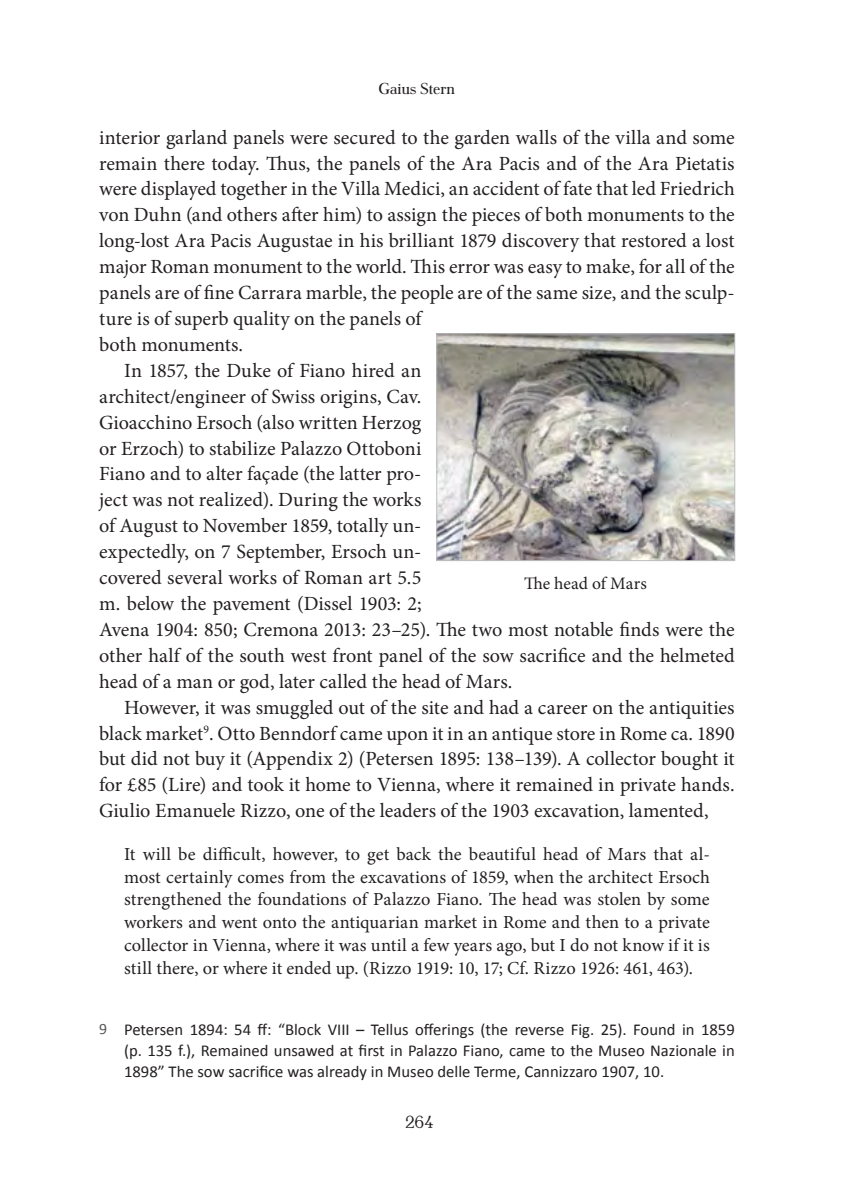
<style>
.page{position:relative;width:844px;height:1191px;background:#fff}
.page>*{position:absolute;margin:0;border:0;box-sizing:border-box;transform-origin:0 0}
.t1{font:20.12px "Minion Pro";letter-spacing:-.005em;color:#231f20}
.t2{font:18.38px/22.8px "Minion Pro";color:#231f20;text-align:justify}
.t3{font:17.5px "Minion Pro";letter-spacing:.005em;color:#231f20}
.t4{font:17.5px "Antykwa Torunska";color:#231f20}
.t5{font:16.62px/21px "Calibri";color:#231f20;text-align:justify}
.t6{font:15.75px "Ant Polt";color:#231f20}
.s1{font-size:15.75px;color:#57585a}
</style>
<div class="page">
<img style="left:438px;top:335px;width:295px;height:224px">
<div style="left:436px;top:333px;width:299px;height:228px;border:1px solid #bcbdc0"></div>
<p class="t6" style="left:379px;top:77px;width:78px">Gaius Stern</p>
<p class="t1" style="left:99px;top:124px;width:637px">interior garland panels were secured to the garden walls of the villa and some</p>
<p class="t1" style="left:99px;top:150px;width:636px">remain there today. Thus, the panels of the Ara Pacis and of the Ara Pietatis</p>
<p class="t1" style="left:99px;top:176px;width:637px">were displayed together in the Villa Medici, an accident of fate that led Friedrich</p>
<p class="t1" style="left:99px;top:201px;width:636px">von Duhn (and others after him) to assign the pieces of both monuments to the</p>
<p class="t1" style="left:99px;top:227px;width:636px">long-lost Ara Pacis Augustae in his brilliant 1879 discovery that restored a lost</p>
<p class="t1" style="left:99px;top:253px;width:636px">major Roman monument to the world. This error was easy to make, for all of the</p>
<p class="t1" style="left:99px;top:279px;width:636px">panels are of fine Carrara marble, the people are of the same size, and the sculp-</p>
<p class="t1" style="left:99px;top:305px;width:323px">ture is of superb quality on the panels of</p>
<p class="t1" style="left:99px;top:331px;width:145px">both monuments.</p>
<p class="t1" style="left:124px;top:357px;width:299px">In 1857, the Duke of Fiano hired an</p>
<p class="t1" style="left:99px;top:383px;width:323px">architect/engineer of Swiss origins, Cav.</p>
<p class="t1" style="left:99px;top:409px;width:323px">Gioacchino Ersoch (also written Herzog</p>
<p class="t1" style="left:99px;top:435px;width:323px">or Erzoch) to stabilize Palazzo Ottoboni</p>
<p class="t1" style="left:99px;top:460px;width:323px">Fiano and to alter façade (the latter pro-</p>
<p class="t1" style="left:99px;top:486px;width:323px">ject was not realized). During the works</p>
<p class="t1" style="left:99px;top:512px;width:323px">of August to November 1859, totally un-</p>
<p class="t1" style="left:99px;top:538px;width:323px">expectedly, on 7 September, Ersoch un-</p>
<p class="t1" style="left:99px;top:564px;width:323px">covered several works of Roman art 5.5</p>
<p class="t1" style="left:99px;top:590px;width:324px">m. below the pavement (Dissel 1903: 2;</p>
<p class="t1" style="left:99px;top:616px;width:636px">Avena 1904: 850; Cremona 2013: 23–25). The two most notable finds were the</p>
<p class="t1" style="left:99px;top:642px;width:636px">other half of the south west front panel of the sow sacrifice and the helmeted</p>
<p class="t1" style="left:99px;top:668px;width:414px">head of a man or god, later called the head of Mars.</p>
<p class="t1" style="left:124px;top:694px;width:612px">However, it was smuggled out of the site and had a career on the antiquities</p>
<p class="t1" style="left:99px;top:719px;width:636px">black market<sup>9</sup>. Otto Benndorf came upon it in an antique store in Rome ca. 1890</p>
<p class="t1" style="left:99px;top:745px;width:636px">but did not buy it (Appendix 2) (Petersen 1895: 138–139). A collector bought it</p>
<p class="t1" style="left:99px;top:771px;width:636px">for £85 (Lire) and took it home to Vienna, where it remained in private hands.</p>
<p class="t1" style="left:99px;top:797px;width:610px">Giulio Emanuele Rizzo, one of the leaders of the 1903 excavation, lamented,</p>
<p class="t2" style="left:124px;top:842px;width:587px">It will be difficult, however, to get back the beautiful head of Mars that al&shy;most certainly comes from the excavations of 1859, when the architect Ersoch strengthened the foundations of Palazzo Fiano. The head was stolen by some workers and went onto the antiquarian market in Rome and then to a private collector in Vienna, where it was until a few years ago, but I do not know if it is still there, or where it ended up. (Rizzo 1919: 10, 17; Cf. Rizzo 1926: 461, 463).</p>
<p class="t3" style="left:524px;top:571px;width:124px">The head of Mars</p>
<p class="t5" style="left:124px;top:1018px;width:612px;text-indent:-25px"><span class="s1">9</span> Petersen 1894: 54 ff: “Block VIII – Tellus offerings (the reverse Fig. 25). Found in 1859 (p. 135 f.), Remained unsawed at first in Palazzo Fiano, came to the Museo Nazionale in 1898” The sow sacrifice was already in Museo delle Terme, Cannizzaro 1907, 10.</p>
<p class="t4" style="left:405px;top:1108px;width:30px">264</p>
</div>
